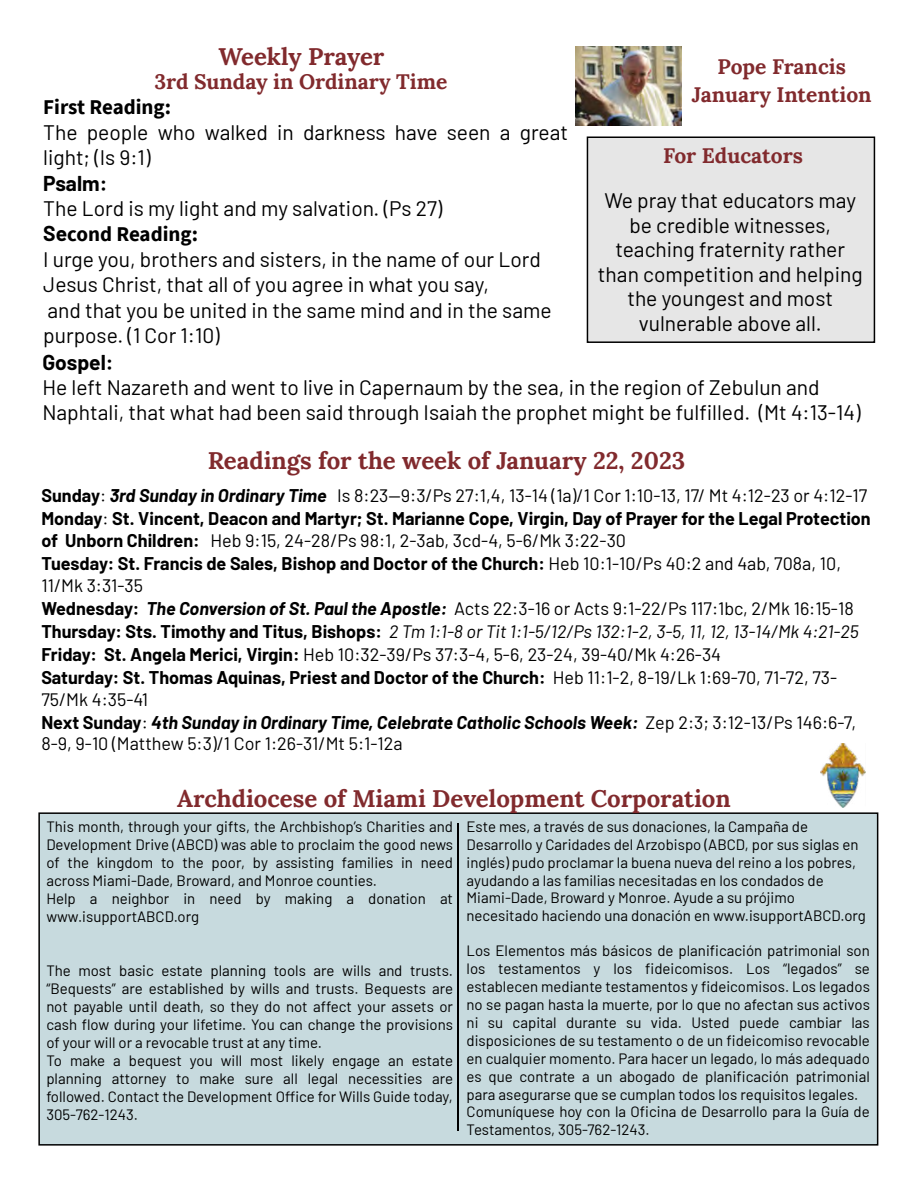
<style>
.page{position:relative;width:918px;height:1188px;background:#fff}
.page>*{position:absolute;margin:0;border:0;box-sizing:border-box;transform-origin:0 0}
.My_Header{font:700 24px "Gdbkrj Lora";color:#812a2d}
.Barlow{font:21px/25.5px "Xtdnsg Barlow";color:#000}
.My_Header-2{font:700 21px "Gpcybv Lora";color:#812a2d}
.Barlow-2{font:700 21px "Source Sans Pro";color:#000}
.My_Header-3{font:700 21px "Gdbkrj Lora";color:#812a2d}
.Barlow-3{font:700 21px "Vqtrbx Barlow";color:#000}
.Barlow-4{font:18px/21.6px "Xtdnsg Barlow";color:#000}
.Barlow-5{font:700 18px/21.6px "Dxcbbv Barlow";color:#000}
.Barlow-6{font:italic 18px "Barlow";color:#000}
.Barlow-7{font:15px/18px "Xtdnsg Barlow";color:#000;text-align:justify}
.s1{font-family:"Vqtrbx Barlow"}
.s2{font-family:"Vqtrbx Barlow";font-weight:700}
.s3{font-family:"Jqprrt Barlow"}
.s4{font-family:"Barlow";font-weight:700;font-style:italic}
.s5{font-family:"Jqprrt Barlow";font-weight:400}
.s6{font-family:"Xtdnsg Barlow";font-weight:400}
.s7{font-family:"Dxcbbv Barlow";font-weight:700;font-style:normal}
.s8{font-family:"Dxcbbv Barlow";font-weight:700}
</style>
<div class="page">
<div style="left:587px;top:137px;width:287px;height:205px;background:#e6e6e6"></div>
<div style="left:587px;top:136px;width:288px;height:207px;border:2px solid #000"></div>
<div style="left:39px;top:813px;width:839px;height:332px;background:#c7dade"></div>
<div style="left:38px;top:812px;width:840px;height:334px;border:2px solid #000"></div>
<img style="left:821px;top:743px;width:45px;height:64px">
<img style="left:576px;top:46px;width:106px;height:80px">
<hr style="left:458px;top:823px;width:1px;height:308px;background:#000">
<p class="My_Header" style="left:218px;top:38px;width:168px">Weekly Prayer</p>
<p class="My_Header-2" style="left:155px;top:66px;width:294px">3rd Sunday in Ordinary Time</p>
<p class="Barlow-2" style="left:43px;top:93px;width:129px">First Reading:</p>
<p class="Barlow" style="left:43px;top:118px;width:526px">The people who walked in darkness have seen a great light; (Is 9:1)</p>
<p class="Barlow-3" style="left:43px;top:168px;width:66px">Psalm:</p>
<p class="Barlow" style="left:43px;top:194px;width:401px">The Lord is my light and my salvation. (Ps 27)</p>
<p class="Barlow-2" style="left:43px;top:220px;width:156px"><span class="s1">Se</span>cond Reading:</p>
<p class="Barlow" style="left:43px;top:245px;width:499px">I urge you, brothers and sisters, in the name of our Lord<br>Jesus Christ, that all of you agree in what you say,</p>
<p class="Barlow" style="left:43px;top:296px;width:510px">and that you be united in the same mind and in the same purpose. (1 Cor 1:10)</p>
<p class="My_Header-2" style="left:718px;top:50px;width:130px">Pope Francis</p>
<p class="My_Header-3" style="left:692px;top:79px;width:181px">January Intention</p>
<p class="My_Header-2" style="left:663px;top:139px;width:141px">For Educators</p>
<p class="Barlow" style="left:604px;top:186px;width:253px">We pray that educators may</p>
<p class="Barlow" style="left:629px;top:211px;width:203px">be credible witnesses,</p>
<p class="Barlow" style="left:616px;top:235px;width:231px">teaching fraternity rather</p>
<p class="Barlow" style="left:598px;top:260px;width:266px">than competition and helping</p>
<p class="Barlow" style="left:627px;top:284px;width:207px">the youngest and most</p>
<p class="Barlow" style="left:639px;top:309px;width:184px">vulnerable above all.</p>
<p class="Barlow-3" style="left:42px;top:347px;width:73px">Gospel:</p>
<p class="Barlow" style="left:42px;top:373px;width:820px">He left Nazareth and went to live in Capernaum by the sea, in the region of Zebulun and<br>Naphtali, that what had been said through Isaiah the prophet might be fulfilled. (Mt 4:13-14)</p>
<p class="My_Header" style="left:208px;top:442px;width:479px">Readings for the week of January 22, 2023</p>
<p class="Barlow-4" style="left:41px;top:484px;width:827px"><span class="s2">Sunday</span><span class="s3">:</span> <span class="s4">3rd Sunday in Ordinary Time</span> Is 8:23—9:3/Ps 27:1,4, 13-14 (1a)/1 Cor 1:10-13, 17/ Mt 4:12-23 or 4:12-17</p>
<p class="Barlow-5" style="left:41px;top:507px;width:831px"><span class="s1">Monday</span><span class="s5">:</span> St. Vincent, Deacon and Martyr; St. Marianne Cope, Virgin, Day of Prayer for the Legal Protection of Unborn Children: <span class="s6">Heb 9:15, 24-28/Ps 98:1, 2-3ab, 3cd-4, 5-6/Mk 3:22-30</span></p>
<p class="Barlow-5" style="left:41px;top:552px;width:801px">Tuesday: St. Francis de Sales, Bishop and Doctor of the Church: <span class="s6">Heb 10:1-10/Ps 40:2 and 4ab, 708a, 10,<br>11/Mk 3:31-35</span></p>
<p class="Barlow-4" style="left:41px;top:596px;width:814px"><span class="s2">Wednesday:</span> <span class="s4">The Conversion of St. Paul the Apostle:</span> Acts 22:3-16 or Acts 9:1-22/Ps 117:1bc, 2/Mk 16:15-18</p>
<p class="Barlow-6" style="left:41px;top:618px;width:819px"><span class="s7">Thursday: Sts. Timothy and Titus, Bishops:</span> 2 Tm 1:1-8 or Tit 1:1-5/12/Ps 132:1-2, 3-5, 11, 12, 13-14/Mk 4:21-25</p>
<p class="Barlow-4" style="left:41px;top:642px;width:681px"><span class="s8">Friday: St. Angela Merici, Virgin:</span> Heb 10:32-39/Ps 37:3-4, 5-6, 23-24, 39-40/Mk 4:26-34</p>
<p class="Barlow-5" style="left:41px;top:665px;width:797px">Saturday: St. Thomas Aquinas, Priest and Doctor of the Church: <span class="s6">Heb 11:1-2, 8-19/Lk 1:69-70, 71-72, 73-<br>75/Mk 4:35-41</span></p>
<p class="Barlow-4" style="left:41px;top:710px;width:817px"><span class="s2">Next Sunday</span><span class="s3">:</span> <span class="s4">4th Sunday in Ordinary Time, Celebrate Catholic Schools Week:</span> Zep 2:3; 3:12-13/Ps 146:6-7,<br>8-9, 9-10 (Matthew 5:3)/1 Cor 1:26-31/Mt 5:1-12a</p>
<p class="My_Header" style="left:177px;top:780px;width:555px">Archdiocese of Miami Development Corporation</p>
<p class="Barlow-7" style="left:46px;top:817px;width:408px">This month, through your gifts, the Archbishop’s Charities and Development Drive (ABCD) was able to proclaim the good news of the kingdom to the poor, by assisting families in need across Miami-Dade, Broward, and Monroe counties.</p>
<p class="Barlow-7" style="left:46px;top:889px;width:408px">Help a neighbor in need by making a donation at www.isupportABCD.org</p>
<p class="Barlow-7" style="left:46px;top:961px;width:408px">The most basic estate planning tools are wills and trusts. “Bequests” are established by wills and trusts. Bequests are not payable until death, so they do not affect your assets or cash flow during your lifetime. You can change the provisions of your will or a revocable trust at any time.</p>
<p class="Barlow-7" style="left:46px;top:1051px;width:408px">To make a bequest you will most likely engage an estate planning attorney to make sure all legal necessities are followed. Contact the Development Office for Wills Guide today,</p>
<p class="Barlow-7" style="left:46px;top:1105px;width:93px">305-762-1243.</p>
<p class="Barlow-7" style="left:467px;top:817px;width:394px;text-align:left">Este mes, a través de sus donaciones, la Campaña de<br>Desarrollo y Caridades del Arzobispo (ABCD, por sus siglas en inglés) pudo proclamar la buena nueva del reino a los pobres,</p>
<p class="Barlow-7" style="left:467px;top:870px;width:401px;line-height:17.5px;text-align:left">ayudando a las familias necesitadas en los condados de<br>Miami-Dade, Broward y Monroe. Ayude a su prójimo necesitado haciendo una donación en www.isupportABCD.org</p>
<p class="Barlow-7" style="left:467px;top:940px;width:405px">Los Elementos más básicos de planificación patrimonial son los testamentos y los fideicomisos. Los “legados” se establecen mediante testamentos y fideicomisos. Los legados no se pagan hasta la muerte, por lo que no afectan sus activos ni su capital durante su vida. Usted puede cambiar las disposiciones de su testamento o de un fideicomiso revocable en cualquier momento. Para hacer un legado, lo más adequado es que contrate a un abogado de planificación patrimonial para asegurarse que se cumplan todos los requisitos legales.</p>
<p class="Barlow-7" style="left:467px;top:1102px;width:405px;line-height:17.5px">Comuníquese hoy con la Oficina de Desarrollo para la Guía de<br>Testamentos, 305-762-1243.</p>
</div>
